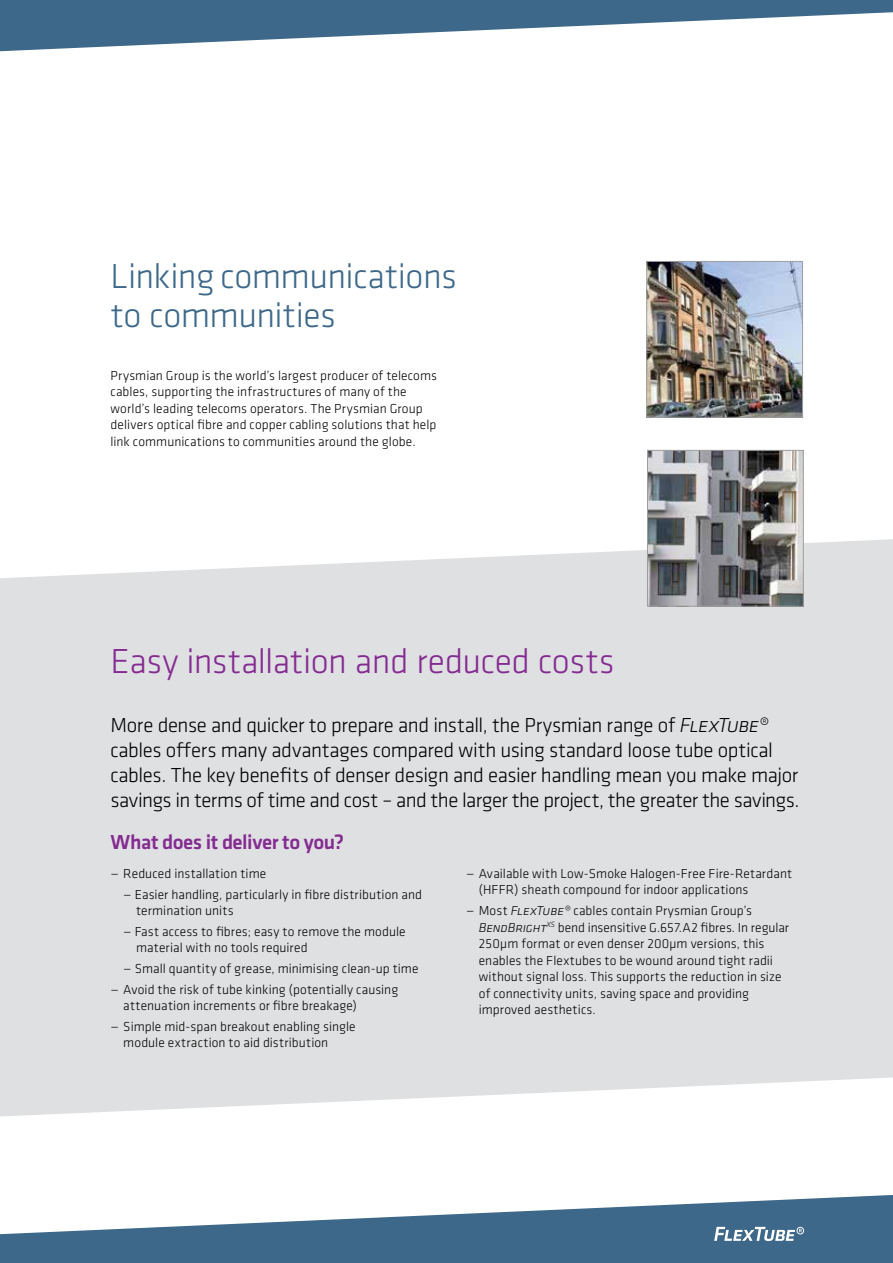
<style>
.page{position:relative;width:893px;height:1263px;background:#fff}
.page>*{position:absolute;margin:0;border:0;box-sizing:border-box;transform-origin:0 0}
.t1{font:300 36px/39px "Klavika";letter-spacing:-.015em;color:#3d688a}
.t2{font:300 36px "Klavika";letter-spacing:-.01em;color:#842b91}
.t3{font:300 21px/25.2px "Klavika";letter-spacing:-.02em;color:#000}
.t4{font:500 21px "Klavika";letter-spacing:-.02em;color:#842b91}
.t5{font:300 13.5px/16.5px "Klavika";letter-spacing:.005em;color:#000}
.s1{font-style:italic}
</style>
<div class="page">
<div style="left:0;top:539px;width:893px;height:578px;background:#dfe0e1"></div>
<svg style="left:0;top:0;width:893px;height:52px;fill:#3d688a"></svg>
<svg style="left:0;top:1195px;width:893px;height:68px;fill:#3d688a"></svg>
<img style="left:648px;top:263px;width:153px;height:153px">
<div style="left:646px;top:261px;width:157px;height:157px;border:1px solid #9d9fa2"></div>
<img style="left:649px;top:452px;width:153px;height:153px">
<div style="left:647px;top:450px;width:157px;height:157px;border:1px solid #9d9fa2"></div>
<svg style="left:714px;top:1227px;width:90px;height:14px"></svg>
<h1 class="t1" style="left:111px;top:256px;width:348px">Linking communications to communities</h1>
<p class="t5" style="left:111px;top:367px;width:328px">Prysmian Group is the world’s largest producer of telecoms cables, supporting the infrastructures of many of the world’s leading telecoms operators. The Prysmian Group delivers optical fibre and copper cabling solutions that help link communications to communities around the globe.</p>
<h1 class="t2" style="left:111px;top:640px;width:505px">Easy installation and reduced costs</h1>
<p class="t3" style="left:111px;top:712px;width:690px">More dense and quicker to prepare and install, the Prysmian range of <span class="s1">Flextube® </span>cables offers many advantages compared with using standard loose tube optical cables. The key benefits of denser design and easier handling mean you make major savings in terms of time and cost – and the larger the project, the greater the savings.</p>
<h2 class="t4" style="left:111px;top:827px;width:235px">What does it deliver to you?</h2>
<p class="t5" style="left:111px;top:865px;width:157px">— Reduced installation time</p>
<p class="t5" style="left:136px;top:886px;width:288px;text-indent:-13px">— Easier handling, particularly in fibre distribution and termination units</p>
<p class="t5" style="left:136px;top:923px;width:271px;text-indent:-13px">— Fast access to fibres; easy to remove the module material with no tools required</p>
<p class="t5" style="left:123px;top:960px;width:297px">— Small quantity of grease, minimising clean-up time</p>
<p class="t5" style="left:123px;top:981px;width:276px;text-indent:-13px">— Avoid the risk of tube kinking (potentially causing attenuation increments or fibre breakage)</p>
<p class="t5" style="left:123px;top:1018px;width:234px;text-indent:-13px">— Simple mid-span breakout enabling single module extraction to aid distribution</p>
<p class="t5" style="left:479px;top:865px;width:315px;text-indent:-13px">— Available with Low-Smoke Halogen-Free Fire-Retardant (HFFR) sheath compound for indoor applications</p>
<p class="t5" style="left:479px;top:902px;width:312px;text-indent:-13px">— Most <span class="s1">Flextube®</span> cables contain Prysmian Group’s <span class="s1">BendBright</span><sup>XS</sup> bend insensitive G.657.A2 fibres. In regular 250µm format or even denser 200µm versions, this enables the Flextubes to be wound around tight radii without signal loss. This supports the reduction in size of connectivity units, saving space and providing improved aesthetics.</p>
</div>
